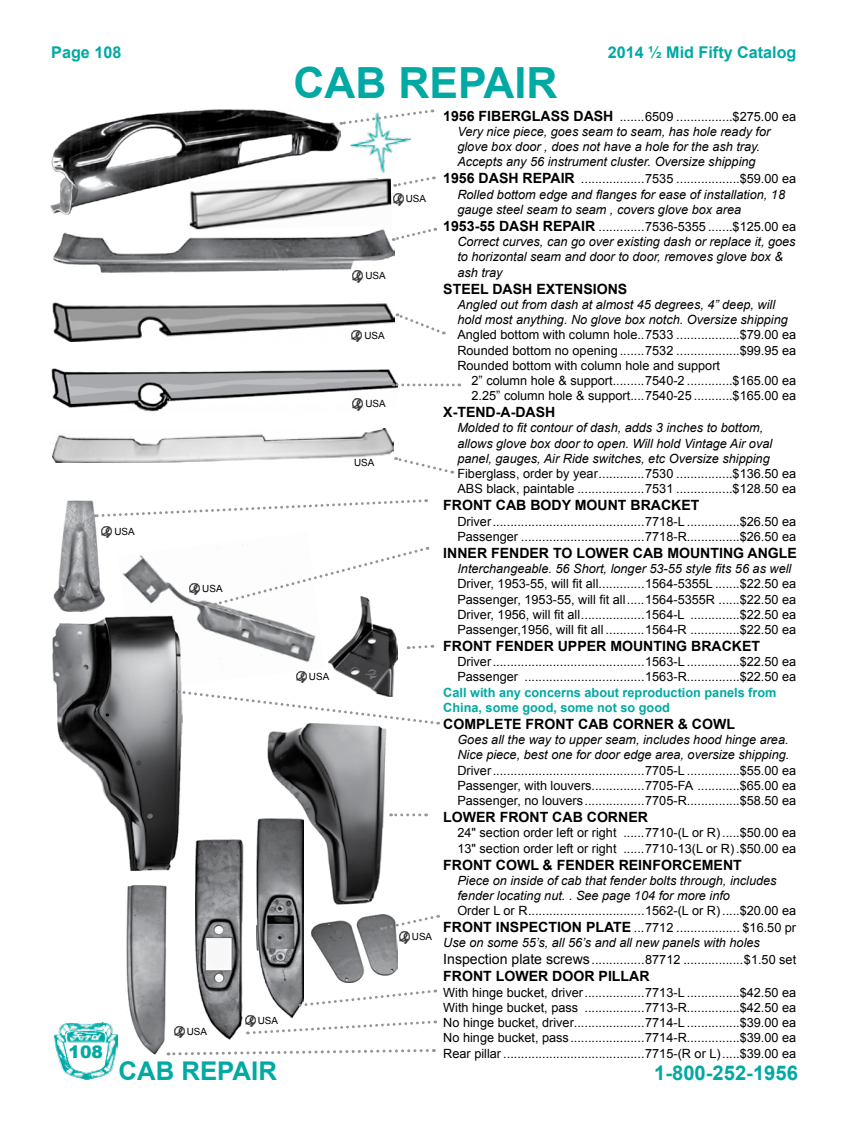
<style>
.page{position:relative;width:864px;height:1134px;background:#fff}
.page>*{position:absolute;margin:0;border:0;box-sizing:border-box;transform-origin:0 0}
.t1{font:700 42.9px "Arial";color:#00a9a3}
.t2{font:700 25.8px "Arial";color:#00a9a3}
.t3{font:700 20.25px "Arial";color:#00a9a3}
.t4{font:900 17.25px "Arial";color:#00a9a3}
.t5{font:700 16.2px "Arial";color:#00a9a3}
.t6{font:700 14.1px "Arial";color:#000}
.t7{font:12.75px/15.3px "Arial";color:#000}
.t8{font:italic 12.75px/15.3px "Arial";color:#000}
.t9{font:700 12.75px/15.3px "Arial";color:#00a9a3}
.t10{font:9.9px "Arial";color:#000}
.s1{font-weight:700;font-style:normal;font-size:14.1px}
.s2{font-style:normal}
.s3{font-weight:700;font-size:14.1px}
.s4{font-style:normal;font-size:14.1px}
</style>
<div class="page">
<img style="left:266px;top:726px;width:125px;height:181px">
<img style="left:52px;top:616px;width:131px;height:255px">
<img style="left:53px;top:501px;width:52px;height:111px">
<img style="left:256px;top:819px;width:47px;height:196px">
<img style="left:196px;top:839px;width:48px;height:201px">
<img style="left:311px;top:914px;width:87px;height:69px">
<img style="left:118px;top:544px;width:198px;height:147px">
<img style="left:328px;top:607px;width:69px;height:64px">
<img style="left:51px;top:110px;width:290px;height:105px">
<img style="left:53px;top:229px;width:342px;height:43px">
<img style="left:189px;top:178px;width:203px;height:51px">
<img style="left:51px;top:368px;width:346px;height:44px">
<svg style="left:292px;top:989px;width:144px;height:20px"></svg>
<svg style="left:391px;top:813px;width:29px;height:3px"></svg>
<svg style="left:408px;top:645px;width:25px;height:5px"></svg>
<svg style="left:214px;top:546px;width:214px;height:61px"></svg>
<svg style="left:94px;top:499px;width:333px;height:20px"></svg>
<svg style="left:174px;top:1026px;width:10px;height:12px"></svg>
<svg style="left:245px;top:1015px;width:191px;height:20px"></svg>
<svg style="left:173px;top:671px;width:266px;height:55px"></svg>
<svg style="left:353px;top:271px;width:10px;height:11px"></svg>
<svg style="left:341px;top:109px;width:92px;height:16px"></svg>
<svg style="left:394px;top:176px;width:40px;height:11px"></svg>
<svg style="left:392px;top:228px;width:44px;height:14px"></svg>
<img style="left:52px;top:302px;width:343px;height:39px">
<img style="left:52px;top:428px;width:341px;height:34px">
<svg style="left:396px;top:313px;width:48px;height:22px"></svg>
<svg style="left:393px;top:384px;width:60px;height:2px"></svg>
<svg style="left:395px;top:457px;width:58px;height:17px"></svg>
<img style="left:347px;top:109px;width:67px;height:68px">
<svg style="left:393px;top:194px;width:10px;height:11px"></svg>
<svg style="left:352px;top:330px;width:10px;height:12px"></svg>
<svg style="left:353px;top:399px;width:10px;height:11px"></svg>
<svg style="left:381px;top:914px;width:58px;height:29px"></svg>
<svg style="left:190px;top:583px;width:10px;height:12px"></svg>
<svg style="left:102px;top:526px;width:10px;height:12px"></svg>
<img style="left:126px;top:885px;width:40px;height:170px">
<svg style="left:168px;top:1049px;width:266px;height:7px"></svg>
<img style="left:54px;top:1022px;width:64px;height:57px">
<p class="t5" style="left:51px;top:42px;width:72px">Page 108</p>
<p class="t5" style="left:608px;top:42px;width:190px">2014 ½ Mid Fifty Catalog</p>
<p class="t10" style="left:114px;top:525px;width:22px">USA</p>
<p class="t10" style="left:202px;top:582px;width:22px">USA</p>
<h3 class="t4" style="left:69px;top:1039px;width:36px">108</h3>
<p class="t10" style="left:187px;top:1025px;width:22px">USA</p>
<p class="t10" style="left:258px;top:1014px;width:22px">USA</p>
<h2 class="t2" style="left:118px;top:1054px;width:160px">CAB REPAIR</h2>
<h1 class="t1" style="left:294px;top:54px;width:266px">CAB REPAIR</h1>
<p class="t10" style="left:309px;top:670px;width:22px">USA</p>
<p class="t10" style="left:365px;top:269px;width:22px">USA</p>
<p class="t10" style="left:364px;top:329px;width:22px">USA</p>
<p class="t10" style="left:365px;top:397px;width:22px">USA</p>
<p class="t10" style="left:354px;top:456px;width:22px">USA</p>
<p class="t10" style="left:406px;top:192px;width:22px">USA</p>
<p class="t10" style="left:412px;top:930px;width:22px">USA</p>
<p class="t8" style="left:457px;top:109px;width:340px;text-indent:-14px"><span class="s1">1956 FIBERGLASS DASH</span> <span class="s2">.......6509 ................$275.00 ea </span>Very nice piece, goes seam to seam, has hole ready for glove box door , does not have a hole for the ash tray.<br>Accepts any 56 instrument cluster. Oversize shipping</p>
<p class="t8" style="left:457px;top:171px;width:340px;text-indent:-14px"><span class="s1">1956 DASH REPAIR</span> <span class="s2">..................7535 ..................$59.00 ea<br></span>Rolled bottom edge and flanges for ease of installation, 18 gauge steel seam to seam , covers glove box area</p>
<p class="t8" style="left:457px;top:219px;width:340px;text-indent:-14px"><span class="s1">1953-55 DASH REPAIR</span> <span class="s2">.............7536-5355 .......$125.00 ea </span>Correct curves, can go over existing dash or replace it, goes to horizontal seam and door to door, removes glove box &amp; ash tray</p>
<p class="t6" style="left:443px;top:279px;width:186px">STEEL DASH EXTENSIONS</p>
<p class="t8" style="left:457px;top:297px;width:332px">Angled out from dash at almost 45 degrees, 4” deep, will hold most anything. No glove box notch. Oversize shipping</p>
<p class="t7" style="left:457px;top:327px;width:340px;text-align:justify">Angled bottom with column hole..7533 ..................$79.00 ea Rounded bottom no opening .......7532 ..................$99.95 ea Rounded bottom with column hole and support</p>
<p class="t7" style="left:472px;top:373px;width:326px">2” column hole &amp; support.........7540-2 .............$165.00 ea<br>2.25” column hole &amp; support....7540-25 ...........$165.00 ea</p>
<p class="t6" style="left:443px;top:403px;width:114px">X-TEND-A-DASH</p>
<p class="t8" style="left:457px;top:420px;width:316px">Molded to fit contour of dash, adds 3 inches to bottom, allows glove box door to open. Will hold Vintage Air oval panel, gauges, Air Ride switches, etc Oversize shipping</p>
<p class="t7" style="left:457px;top:466px;width:340px">Fiberglass, order by year.............7530 ................$136.50 ea<br>ABS black, paintable ...................7531 ................$128.50 ea</p>
<p class="t6" style="left:443px;top:496px;width:258px">FRONT CAB BODY MOUNT BRACKET</p>
<p class="t7" style="left:457px;top:514px;width:340px">Driver...........................................7718-L ...............$26.50 ea<br>Passenger ...................................7718-R...............$26.50 ea</p>
<p class="t6" style="left:443px;top:543px;width:355px">INNER FENDER TO LOWER CAB MOUNTING ANGLE</p>
<p class="t8" style="left:457px;top:561px;width:336px">Interchangeable. 56 Short, longer 53-55 style fits 56 as well</p>
<p class="t7" style="left:457px;top:576px;width:340px;text-align:justify">Driver, 1953-55, will fit all.............1564-5355L .......$22.50 ea Passenger, 1953-55, will fit all.....1564-5355R ......$22.50 ea Driver, 1956, will fit all..................1564-L ..............$22.50 ea Passenger,1956, will fit all ...........1564-R ..............$22.50 ea</p>
<p class="t6" style="left:443px;top:637px;width:318px">FRONT FENDER UPPER MOUNTING BRACKET</p>
<p class="t7" style="left:457px;top:654px;width:340px">Driver...........................................1563-L ...............$22.50 ea<br>Passenger ..................................1563-R...............$22.50 ea</p>
<p class="t9" style="left:443px;top:685px;width:335px">Call with any concerns about reproduction panels from<br>China, some good, some not so good</p>
<p class="t6" style="left:443px;top:715px;width:293px">COMPLETE FRONT CAB CORNER &amp; COWL</p>
<p class="t8" style="left:457px;top:732px;width:333px">Goes all the way to upper seam, includes hood hinge area.<br>Nice piece, best one for door edge area, oversize shipping.</p>
<p class="t7" style="left:457px;top:763px;width:340px;text-align:justify">Driver...........................................7705-L ...............$55.00 ea Passenger, with louvers...............7705-FA ............$65.00 ea Passenger, no louvers.................7705-R...............$58.50 ea</p>
<p class="t6" style="left:443px;top:808px;width:206px">LOWER FRONT CAB CORNER</p>
<p class="t7" style="left:457px;top:825px;width:340px">24" section order left or right ......7710-(L or R).....$50.00 ea<br>13" section order left or right ......7710-13(L or R).$50.00 ea</p>
<p class="t6" style="left:443px;top:855px;width:300px">FRONT COWL &amp; FENDER REINFORCEMENT</p>
<p class="t8" style="left:457px;top:873px;width:321px">Piece on inside of cab that fender bolts through, includes fender locating nut. . See page 104 for more info</p>
<p class="t7" style="left:443px;top:902px;width:354px;line-height:17px;text-align:right">Order L or R.................................1562-(L or R).....$20.00 ea<br><span class="s3">FRONT INSPECTION PLATE</span> ...7712 .................. $16.50 pr</p>
<p class="t8" style="left:443px;top:935px;width:354px;line-height:17px">Use on some 55’s, all 56’s and all new panels with holes<br><span class="s4">Inspection plate screws</span><span class="s2">...............87712 .................$1.50 set</span></p>
<p class="t6" style="left:443px;top:967px;width:208px">FRONT LOWER DOOR PILLAR</p>
<p class="t7" style="left:443px;top:985px;width:354px;text-align:justify">With hinge bucket, driver.................7713-L ...............$42.50 ea With hinge bucket, pass .................7713-R...............$42.50 ea No hinge bucket, driver....................7714-L ...............$39.00 ea No hinge bucket, pass.....................7714-R...............$39.00 ea Rear pillar ........................................7715-(R or L).....$39.00 ea</p>
<h3 class="t3" style="left:654px;top:1060px;width:145px">1-800-252-1956</h3>
</div>
